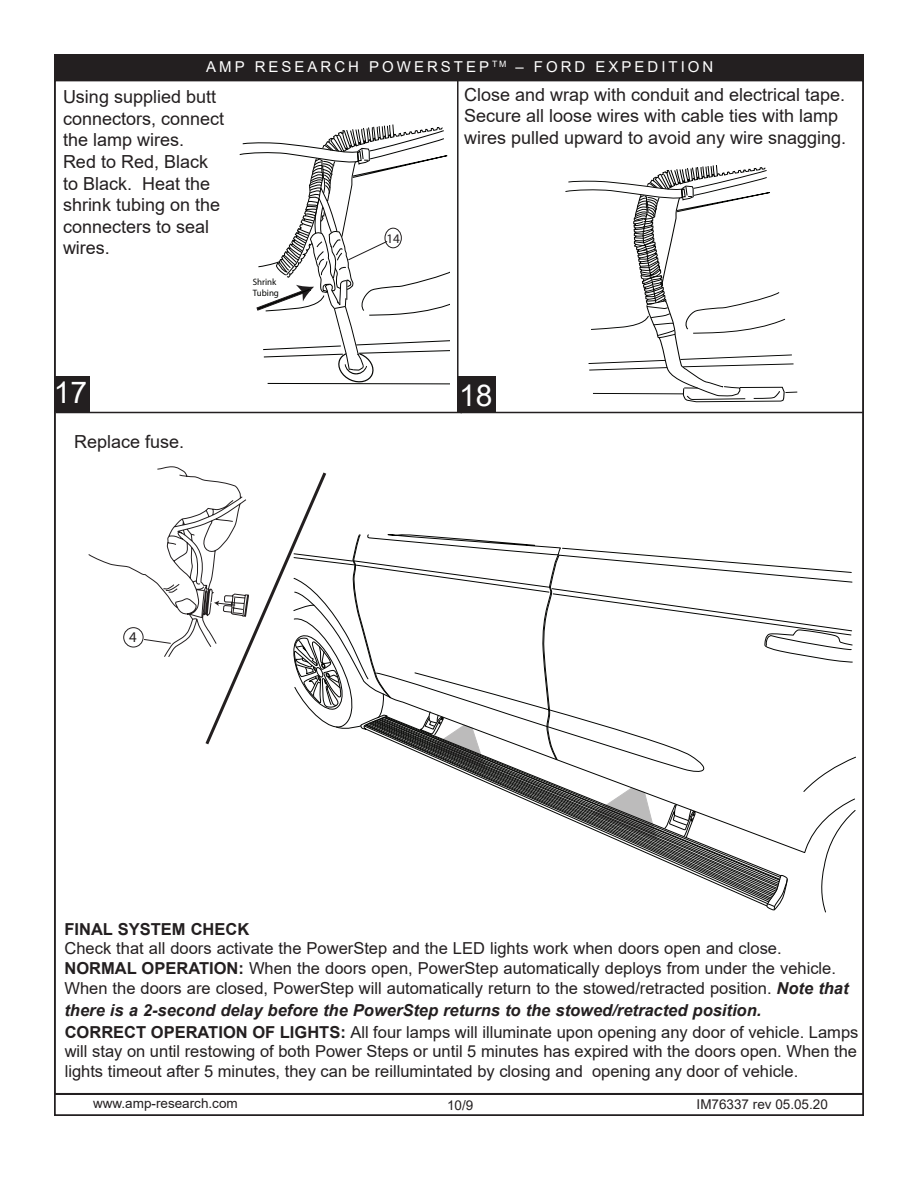
<style>
.page{position:relative;width:918px;height:1188px;background:#fff}
.page>*{position:absolute;margin:0;border:0;box-sizing:border-box;transform-origin:0 0}
.t1{font:30px "Arial";color:#fff}
.t2{font:18px/21.6px "Arial";color:#231f20}
.t3{font:16.5px/19.8px "Arial";color:#231f20;text-align:justify}
.t4{font:italic 700 16.5px "Arial";color:#231f20}
.t5{font:700 16.5px "Arial";color:#231f20}
.t6{font:15px "Arial";letter-spacing:.2em;color:#fff}
.t7{font:14.85px "Myriad Pro";color:#231f20}
.t8{font:13.5px "Arial";color:#231f20}
.t9{font:13.05px "Myriad Pro";color:#231f20}
.t10{font:9.3px/11.1px "Myriad";color:#040503}
.s1{font-weight:700}
.s2{font-weight:700;font-style:italic}
</style>
<div class="page">
<div style="left:54px;top:55px;width:809px;height:26px;background:#231f20"></div>
<svg style="left:239px;top:124px;width:211px;height:261px"></svg>
<svg style="left:565px;top:165px;width:233px;height:238px"></svg>
<div style="left:385px;top:228px;width:17px;height:20px;border:1px solid #231f20;border-radius:50%"></div>
<div style="left:458px;top:376px;width:38px;height:36px;background:#231f20"></div>
<div style="left:55px;top:376px;width:34px;height:36px;background:#231f20"></div>
<svg style="left:88px;top:466px;width:768px;height:447px"></svg>
<div style="left:54px;top:1094px;width:810px;height:22px;border:2px solid #231f20"></div>
<hr style="left:56px;top:412px;width:406px;height:1px;background:#231f20">
<hr style="left:461px;top:412px;width:403px;height:1px;background:#231f20">
<hr style="left:457px;top:74px;width:2px;height:339px;background:#231f20">
<p class="t6" style="left:206px;top:56px;width:509px">AMP RESEARCH POWERSTEP <sup>TM</sup> – FORD EXPEDITION</p>
<p class="t2" style="left:63px;top:86px;width:163px">Using supplied butt connectors, connect the lamp wires.<br>Red to Red, Black to Black. Heat the shrink tubing on the connecters to seal wires.</p>
<p class="t2" style="left:464px;top:84px;width:384px">Close and wrap with conduit and electrical tape.<br>Secure all loose wires with cable ties with lamp wires pulled upward to avoid any wire snagging.</p>
<p class="t9" style="left:386px;top:230px;width:15px">14</p>
<p class="t10" style="left:253px;top:277px;width:28px">Shrink<br>Tubing</p>
<h1 class="t1" style="left:54px;top:372px;width:35px">17</h1>
<h1 class="t1" style="left:459px;top:375px;width:35px">18</h1>
<p class="t2" style="left:74px;top:431px;width:112px">Replace fuse.</p>
<p class="t7" style="left:129px;top:628px;width:9px">4</p>
<p class="t5" style="left:64px;top:917px;width:186px">FINAL SYSTEM CHECK</p>
<p class="t3" style="left:64px;top:939px;width:786px;text-align:left">Check that all doors activate the PowerStep and the LED lights work when doors open and close.<br><span class="s1">NORMAL OPERATION:</span> When the doors open, PowerStep automatically deploys from under the vehicle.<br>When the doors are closed, PowerStep will automatically return to the stowed/retracted position. <span class="s2">Note that</span></p>
<p class="t4" style="left:64px;top:999px;width:698px">there is a 2-second delay before the PowerStep returns to the stowed/retracted position.</p>
<p class="t3" style="left:65px;top:1022px;width:795px"><span class="s1">CORRECT OPERATION OF LIGHTS:</span> All four lamps will illuminate upon opening any door of vehicle. Lamps will stay on until restowing of both Power Steps or until 5 minutes has expired with the doors open. When the lights timeout after 5 minutes, they can be reillumintated by closing and opening any door of vehicle.</p>
<p class="t8" style="left:93px;top:1094px;width:146px">www.amp-research.com</p>
<p class="t8" style="left:447px;top:1096px;width:28px">10/9</p>
<p class="t8" style="left:697px;top:1095px;width:133px">IM76337 rev 05.05.20</p>
</div>
